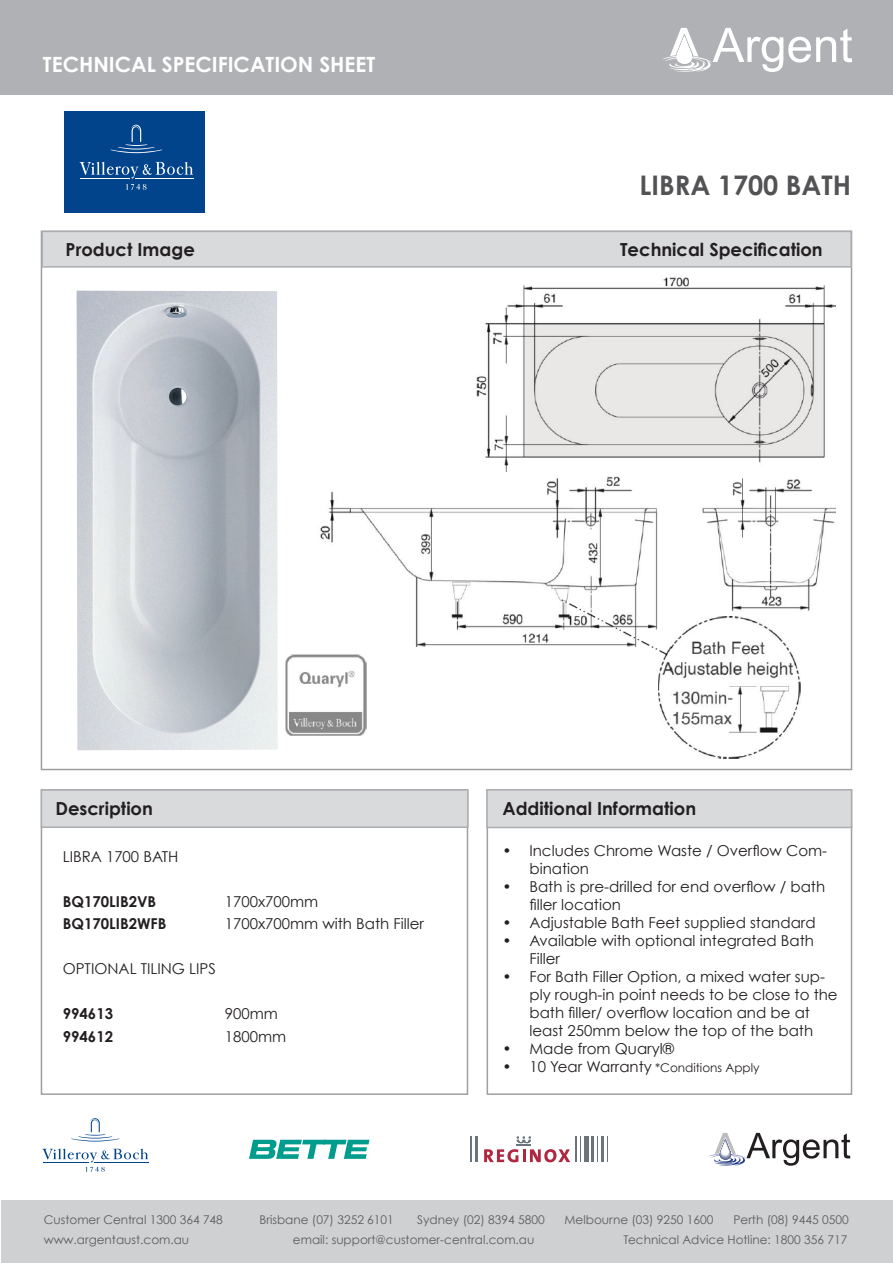
<style>
.page{position:relative;width:893px;height:1263px;background:#fff}
.page>*{position:absolute;margin:0;border:0;box-sizing:border-box;transform-origin:0 0}
.t1{font:700 27px "Century Gothic";color:#535355}
.t2{font:700 21px "Century Gothic";color:#fff}
.t3{font:700 18px "Century Gothic";color:#231f20}
.t4{font:15px/18px "Century Gothic";color:#231f20}
.t5{font:700 15px "Century Gothic";color:#231f20}
.t6{font:12px "Century Gothic";color:#5c5c5f}
.t7{font:12px "Century Gothic";color:#231f20}
.s1{font-size:15px}
</style>
<div class="page">
<div style="left:0;top:0;width:893px;height:94px;background:#b0b1b5"></div>
<div style="left:1px;top:1200px;width:892px;height:63px;background:#cfd0d2"></div>
<div style="left:41px;top:231px;width:811px;height:37px;background:#d9dadc;border:2px solid #acadb1"></div>
<div style="left:41px;top:789px;width:427px;height:306px;border:2px solid #9d9fa2"></div>
<div style="left:41px;top:789px;width:428px;height:39px;background:#d9dadc;border:2px solid #acadb1"></div>
<div style="left:487px;top:789px;width:365px;height:306px;border:2px solid #9d9fa2"></div>
<div style="left:486px;top:789px;width:366px;height:39px;background:#d9dadc;border:2px solid #acadb1"></div>
<svg style="left:249px;top:1140px;width:120px;height:19px"></svg>
<svg style="left:71px;top:1118px;width:48px;height:23px"></svg>
<svg style="left:42px;top:1148px;width:106px;height:24px"></svg>
<svg style="left:484px;top:1136px;width:97px;height:26px"></svg>
<div style="left:584px;top:1136px;width:5px;height:26px;background:#6a747b"></div>
<svg style="left:607px;top:1136px;width:1px;height:26px"></svg>
<svg style="left:597px;top:1136px;width:1px;height:26px"></svg>
<hr style="left:601px;top:1136px;width:2px;height:26px;background:#6a747b">
<hr style="left:591px;top:1136px;width:3px;height:26px;background:#6a747b">
<hr style="left:470px;top:1136px;width:2px;height:26px;background:#6a747b">
<hr style="left:475px;top:1136px;width:3px;height:26px;background:#6a747b">
<svg style="left:709px;top:1133px;width:141px;height:33px"></svg>
<div style="left:64px;top:111px;width:141px;height:102px;background:#01448c"></div>
<svg style="left:111px;top:125px;width:51px;height:28px"></svg>
<svg style="left:80px;top:162px;width:113px;height:28px"></svg>
<svg style="left:662px;top:28px;width:190px;height:44px"></svg>
<img style="left:77px;top:291px;width:201px;height:459px">
<img style="left:285px;top:277px;width:550px;height:482px">
<h2 class="t2" style="left:43px;top:51px;width:334px">TECHNICAL SPECIFICATION SHEET</h2>
<p class="t1" style="left:640px;top:168px;width:213px">LIBRA 1700 BATH</p>
<p class="t3" style="left:66px;top:238px;width:131px">Product Image</p>
<p class="t3" style="left:620px;top:238px;width:204px">Technical Specification</p>
<p class="t3" style="left:55px;top:797px;width:99px">Description</p>
<p class="t3" style="left:502px;top:797px;width:195px">Additional Information</p>
<p class="t4" style="left:63px;top:847px;width:117px">LIBRA 1700 BATH</p>
<p class="t5" style="left:63px;top:892px;width:95px">BQ170LIB2VB</p>
<p class="t4" style="left:225px;top:892px;width:95px">1700x700mm</p>
<p class="t5" style="left:63px;top:914px;width:105px">BQ170LIB2WFB</p>
<p class="t4" style="left:225px;top:915px;width:201px">1700x700mm with Bath Filler</p>
<p class="t4" style="left:63px;top:960px;width:155px">OPTIONAL TILING LIPS</p>
<p class="t5" style="left:63px;top:1004px;width:52px">994613</p>
<p class="t4" style="left:225px;top:1005px;width:55px">900mm</p>
<p class="t5" style="left:63px;top:1027px;width:52px">994612</p>
<p class="t4" style="left:225px;top:1027px;width:63px">1800mm</p>
<p class="t4" style="left:529px;top:842px;width:299px;text-indent:-27px">• Includes Chrome Waste / Overflow Com&shy;bination</p>
<p class="t4" style="left:529px;top:878px;width:297px;text-indent:-27px">• Bath is pre-drilled for end overflow / bath filler location</p>
<p class="t4" style="left:502px;top:914px;width:315px">• Adjustable Bath Feet supplied standard</p>
<p class="t4" style="left:529px;top:932px;width:286px;text-indent:-27px">• Available with optional integrated Bath<br>Filler</p>
<p class="t4" style="left:529px;top:968px;width:310px;text-indent:-27px">• For Bath Filler Option, a mixed water sup&shy;ply rough-in point needs to be close to the bath filler/ overflow location and be at least 250mm below the top of the bath</p>
<p class="t4" style="left:502px;top:1040px;width:173px">• Made from Quaryl®</p>
<p class="t7" style="left:502px;top:1061px;width:259px"><span class="s1">• 10 Year Warranty</span> *Conditions Apply</p>
<p class="t6" style="left:44px;top:1213px;width:181px">Customer Central 1300 364 748</p>
<p class="t6" style="left:260px;top:1213px;width:136px">Brisbane (07) 3252 6101</p>
<p class="t6" style="left:417px;top:1213px;width:129px">Sydney (02) 8394 5800</p>
<p class="t6" style="left:565px;top:1213px;width:150px">Melbourne (03) 9250 1600</p>
<p class="t6" style="left:733px;top:1213px;width:117px">Perth (08) 9445 0500</p>
<p class="t6" style="left:44px;top:1232px;width:147px">www.argentaust.com.au</p>
<p class="t6" style="left:293px;top:1232px;width:243px">email: support@customer-central.com.au</p>
<p class="t6" style="left:624px;top:1232px;width:225px">Technical Advice Hotline: 1800 356 717</p>
</div>
